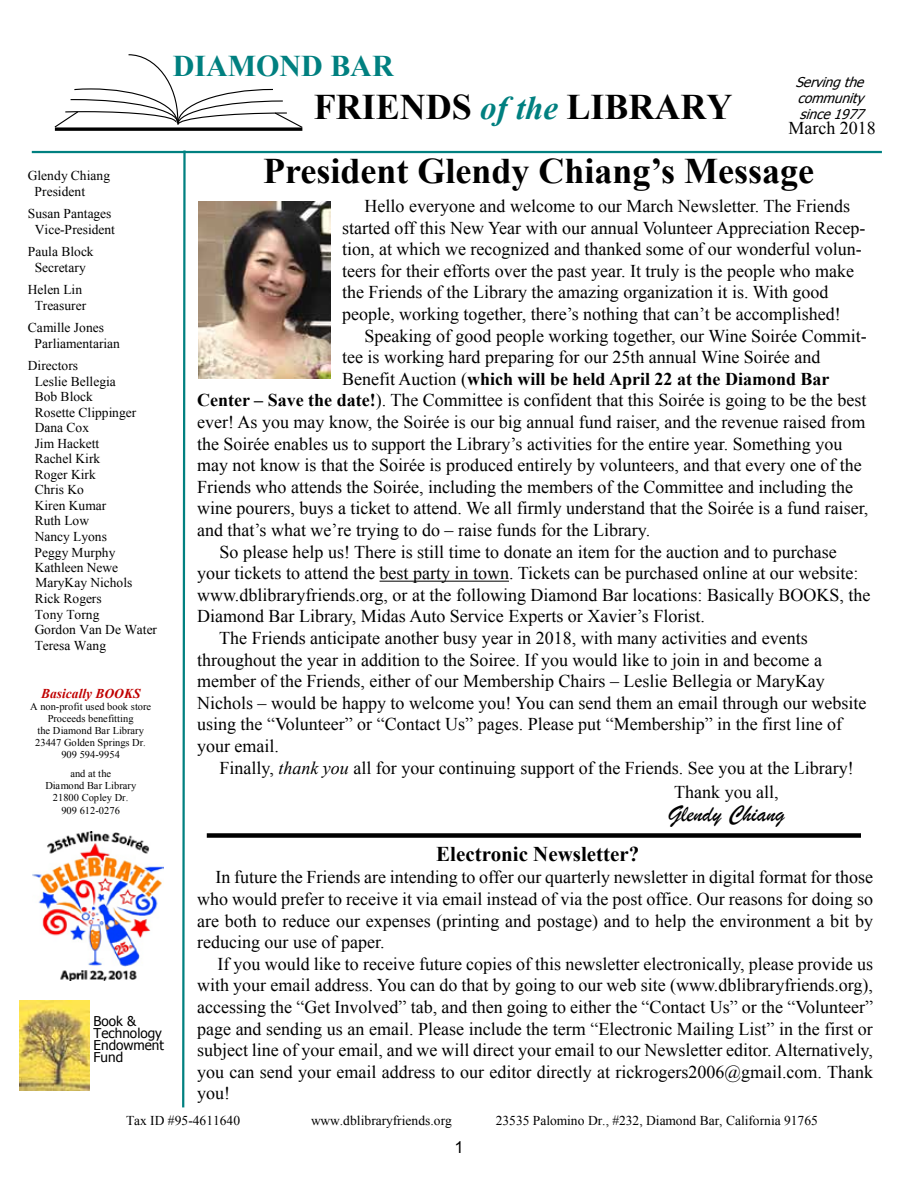
<style>
.page{position:relative;width:918px;height:1188px;background:#fff}
.page>*{position:absolute;margin:0;border:0;box-sizing:border-box;transform-origin:0 0}
.t1{font:700 36px "Times New Roman";color:#000}
.t2{font:700 30px "Times New Roman";color:#008080}
.t3{font:24px "Brush Script";color:#000}
.t4{font:700 21px "Times New Roman";color:#000}
.t5{font:18px/21.6px "Times New Roman";color:#000;text-align:justify}
.t6{font:700 18px "Times New Roman";color:#000}
.t7{font:16.5px "Arial";color:#000}
.t8{font:13.5px/15.6px "Times New Roman";color:#000}
.t9{font:13.5px/12.1px "Tahoma";color:#000}
.t10{font:italic 13.5px/16.4px "Tahoma";color:#000}
.t11{font:italic 700 13.5px "Times New Roman";color:#c00000}
.t12{font:10.5px/12.1px "Times New Roman";color:#000;text-align:center}
.s1{font-style:italic;font-size:33px;color:#008080}
.s2{font-weight:400}
.s3{font-weight:700}
.s4{font-style:italic}
</style>
<div class="page">
<svg style="left:55px;top:129px;width:247px;height:2px"></svg>
<svg style="left:54px;top:54px;width:249px;height:75px"></svg>
<hr style="left:32px;top:151px;width:850px;height:2px;background:#008080">
<svg style="left:181px;top:150px;width:6px;height:958px"></svg>
<img style="left:20px;top:1000px;width:69px;height:91px">
<img style="left:89px;top:1016px;width:1px;height:75px">
<img style="left:33px;top:832px;width:130px;height:149px">
<hr style="left:380px;top:581px;width:129px;height:1px;background:#000">
<img style="left:199px;top:201px;width:131px;height:178px">
<div style="left:207px;top:833px;width:654px;height:5px;background:#000"></div>
<h2 class="t2" style="left:173px;top:44px;width:222px">DIAMOND BAR</h2>
<h1 class="t1" style="left:314px;top:81px;width:420px">FRIENDS <span class="s1">of the</span> LIBRARY</h1>
<p class="t10" style="left:795px;top:74px;width:76px">Servingthe community</p>
<p class="t10" style="left:800px;top:107px;width:72px">since1977</p>
<p class="t5" style="left:788px;top:117px;width:89px">March 2018</p>
<p class="t8" style="left:35px;top:168px;width:77px;text-indent:-7px">Glendy Chiang<br>President</p>
<p class="t8" style="left:28px;top:206px;width:89px;text-align:center">Susan Pantages<br>Vice-President</p>
<p class="t8" style="left:28px;top:244px;width:67px;text-align:center">Paula Block<br>Secretary</p>
<p class="t8" style="left:28px;top:281px;width:60px;text-align:center">Helen Lin<br>Treasurer</p>
<p class="t8" style="left:35px;top:320px;width:87px;text-indent:-7px">Camille Jones<br>Parliamentarian</p>
<p class="t8" style="left:35px;top:357px;width:124px;text-indent:-7px">Directors<br>Leslie Bellegia<br>Bob Block<br>Rosette Clippinger<br>Dana Cox<br>Jim Hackett<br>Rachel Kirk<br>Roger Kirk<br>Chris Ko<br>Kiren Kumar<br>Ruth Low<br>Nancy Lyons<br>Peggy Murphy<br>Kathleen Newe<br>MaryKay Nichols<br>Rick Rogers<br>Tony Torng<br>Gordon Van De Water<br>Teresa Wang</p>
<p class="t11" style="left:41px;top:684px;width:101px">Basically BOOKS</p>
<p class="t12" style="left:30px;top:700px;width:123px">A non-profit used book store<br>Proceeds benefitting<br>the Diamond Bar Library<br>23447 Golden Springs Dr.<br>909 594-9954</p>
<p class="t12" style="left:45px;top:767px;width:92px">and at the<br>Diamond Bar Library<br>21800 Copley Dr.<br>909 612-0276</p>
<p class="t9" style="left:94px;top:1016px;width:72px">Book &amp;<br>Technology<br>Endowment<br>Fund</p>
<h1 class="t1" style="left:263px;top:145px;width:553px">President Glendy Chiang’s Message</h1>
<p class="t5" style="left:342px;top:195px;width:525px;text-align:left;text-indent:22px">Hello everyone and welcome to our March Newsletter. The Friends started off this New Year with our annual Volunteer Appreciation Recep&shy;tion, at which we recognized and thanked some of our wonderful volun&shy;teers for their efforts over the past year. It truly is the people who make the Friends of the Library the amazing organization it is. With good people, working together, there’s nothing that can’t be accomplished!</p>
<p class="t5" style="left:365px;top:324px;width:504px">Speaking of good people working together, our Wine Soirée Commit-</p>
<p class="t5" style="left:342px;top:346px;width:480px">tee is working hard preparing for our 25th annual Wine Soirée and</p>
<p class="t6" style="left:342px;top:366px;width:489px"><span class="s2">Benefit Auction (</span>which will be held April 22 at the Diamond Bar</p>
<p class="t5" style="left:197px;top:389px;width:671px"><span class="s3">Center – Save the date!</span>). The Committee is confident that this Soirée is going to be the best</p>
<p class="t5" style="left:197px;top:411px;width:670px">ever! As you may know, the Soirée is our big annual fund raiser, and the revenue raised from</p>
<p class="t5" style="left:197px;top:432px;width:647px">the Soirée enables us to support the Library’s activities for the entire year. Something you</p>
<p class="t5" style="left:197px;top:454px;width:666px">may not know is that the Soirée is produced entirely by volunteers, and that every one of the</p>
<p class="t5" style="left:197px;top:475px;width:657px">Friends who attends the Soirée, including the members of the Committee and including the</p>
<p class="t5" style="left:197px;top:497px;width:673px">wine pourers, buys a ticket to attend. We all firmly understand that the Soirée is a fund raiser,</p>
<p class="t5" style="left:197px;top:519px;width:455px">and that’s what we’re trying to do – raise funds for the Library.</p>
<p class="t5" style="left:220px;top:540px;width:619px">So please help us! There is still time to donate an item for the auction and to purchase</p>
<p class="t5" style="left:197px;top:562px;width:663px">your tickets to attend the best party in town. Tickets can be purchased online at our website:</p>
<p class="t5" style="left:197px;top:583px;width:675px">www.dblibraryfriends.org, or at the following Diamond Bar locations: Basically BOOKS, the</p>
<p class="t5" style="left:197px;top:605px;width:509px">Diamond Bar Library, Midas Auto Service Experts or Xavier’s Florist.</p>
<p class="t5" style="left:219px;top:627px;width:590px">The Friends anticipate another busy year in 2018, with many activities and events</p>
<p class="t5" style="left:197px;top:648px;width:626px">throughout the year in addition to the Soiree. If you would like to join in and become a</p>
<p class="t5" style="left:197px;top:670px;width:629px">member of the Friends, either of our Membership Chairs – Leslie Bellegia or MaryKay</p>
<p class="t5" style="left:197px;top:691px;width:671px">Nichols – would be happy to welcome you! You can send them an email through our website</p>
<p class="t5" style="left:197px;top:713px;width:647px">using the “Volunteer” or “Contact Us” pages. Please put “Membership” in the first line of</p>
<p class="t5" style="left:197px;top:735px;width:83px">your email.</p>
<p class="t5" style="left:220px;top:756px;width:636px">Finally, <span class="s4">thank you</span> all for your continuing support of the Friends. See you at the Library!</p>
<p class="t5" style="left:674px;top:781px;width:106px">Thank you all,</p>
<p class="t4" style="left:436px;top:839px;width:205px">Electronic Newsletter?</p>
<h3 class="t3" style="left:668px;top:799px;width:119px">Glendy Chiang</h3>
<p class="t5" style="left:197px;top:866px;width:677px;text-indent:18px">In future the Friends are intending to offer our quarterly newsletter in digital format for those who would prefer to receive it via email instead of via the post office. Our reasons for doing so are both to reduce our expenses (printing and postage) and to help the environment a bit by reducing our use of paper.</p>
<p class="t5" style="left:197px;top:952px;width:677px;text-indent:20px">If you would like to receive future copies of this newsletter electronically, please provide us with your email address. You can do that by going to our web site (www.dblibraryfriends.org), accessing the “Get Involved” tab, and then going to either the “Contact Us” or the “Volunteer” page and sending us an email. Please include the term “Electronic Mailing List” in the first or subject line of your email, and we will direct your email to our Newsletter editor. Alternatively, you can send your email address to our editor directly at rickrogers2006@gmail.com. Thank you!</p>
<p class="t8" style="left:126px;top:1112px;width:116px">Tax ID #95-4611640</p>
<p class="t8" style="left:311px;top:1112px;width:142px">www.dblibraryfriends.org</p>
<p class="t8" style="left:496px;top:1112px;width:324px">23535 Palomino Dr., #232, Diamond Bar, California 91765</p>
<p class="t7" style="left:454px;top:1135px;width:11px">1</p>
</div>
